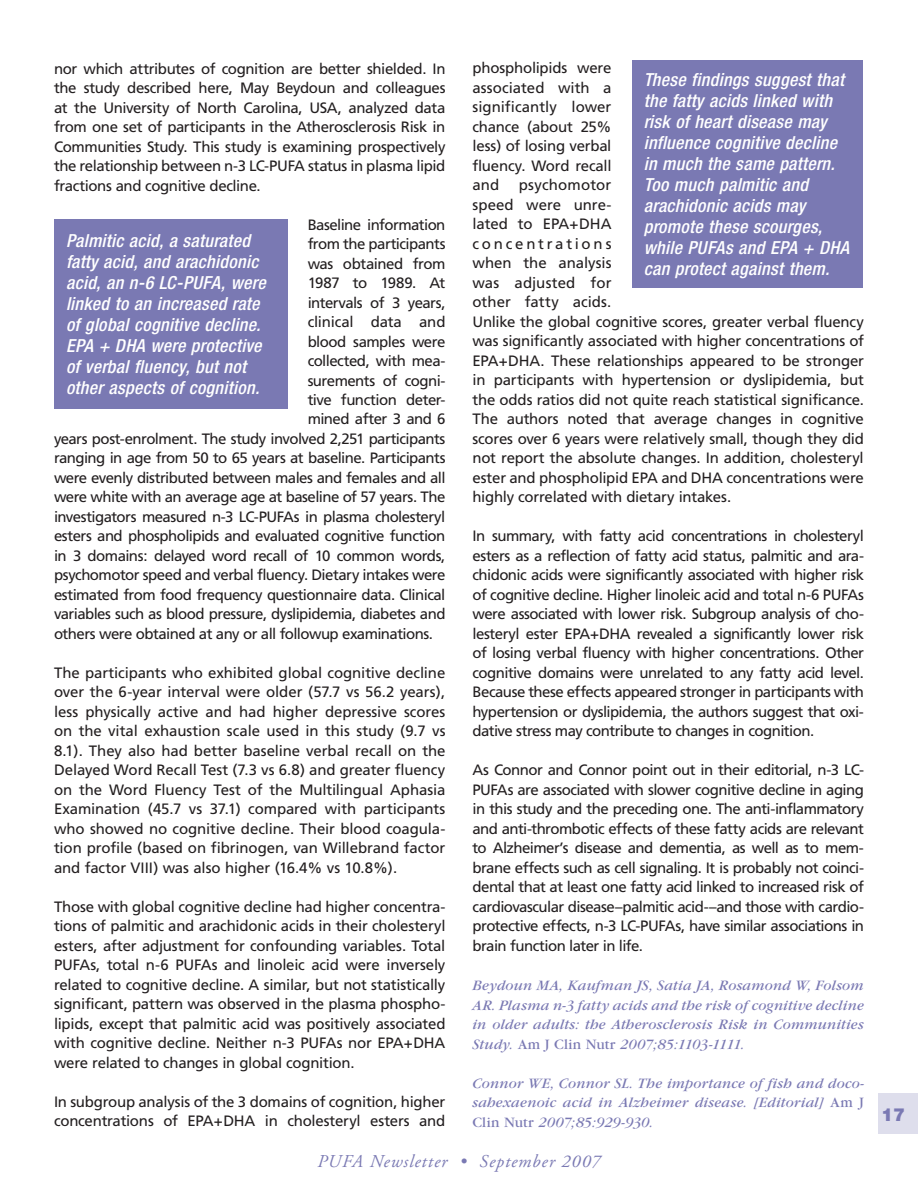
<style>
.page{position:relative;width:918px;height:1188px;background:#fff}
.page>*{position:absolute;margin:0;border:0;box-sizing:border-box;transform-origin:0 0}
.t1{font:italic 500 condensed 18px/21px "Helvetica Neue";letter-spacing:.015em;color:#fff}
.t2{font:italic 18px "Adobe Garamond";letter-spacing:.055em;color:#7a79b3}
.t3{font:900 18px "Helvetica Neue";color:#7a79b3}
.t4{font:15px/19.5px "Frutiger";letter-spacing:-.025em;color:#231f20;text-align:justify}
.t5{font:italic 15px/19.5px "Garamond";letter-spacing:.01em;color:#7a79b3;text-align:justify}
.s1{font-style:normal}
</style>
<div class="page">
<div style="left:878px;top:1094px;width:40px;height:40px;background:#dedeec"></div>
<div style="left:54px;top:219px;width:233px;height:190px;background:#7a79b3"></div>
<div style="left:632px;top:60px;width:230px;height:227px;background:#7a79b3"></div>
<p class="t4" style="left:54px;top:60px;width:393px">nor which attributes of cognition are better shielded. In the study described here, May Beydoun and colleagues at the University of North Carolina, USA, analyzed data from one set of participants in the Atherosclerosis Risk in Communities Study. This study is examining prospectively the relationship between n-3 LC-PUFA status in plasma lipid fractions and cognitive decline.</p>
<p class="t4" style="left:308px;top:216px;width:139px">Baseline information</p>
<p class="t4" style="left:308px;top:235px;width:139px">from the participants</p>
<p class="t4" style="left:308px;top:255px;width:139px">was obtained from</p>
<p class="t4" style="left:308px;top:274px;width:139px">1987 to 1989. At</p>
<p class="t4" style="left:308px;top:294px;width:139px">intervals of 3 years,</p>
<p class="t4" style="left:308px;top:313px;width:139px">clinical data and</p>
<p class="t4" style="left:308px;top:333px;width:139px">blood samples were</p>
<p class="t4" style="left:308px;top:352px;width:139px">collected, with mea-</p>
<p class="t4" style="left:308px;top:372px;width:139px">surements of cogni-</p>
<p class="t4" style="left:308px;top:391px;width:139px">tive function deter-</p>
<p class="t4" style="left:308px;top:411px;width:139px">mined after 3 and 6</p>
<p class="t4" style="left:54px;top:430px;width:393px">years post-enrolment. The study involved 2,251 participants</p>
<p class="t4" style="left:54px;top:450px;width:393px">ranging in age from 50 to 65 years at baseline. Participants</p>
<p class="t4" style="left:54px;top:469px;width:393px">were evenly distributed between males and females and all</p>
<p class="t4" style="left:54px;top:489px;width:393px">were white with an average age at baseline of 57 years. The</p>
<p class="t4" style="left:54px;top:508px;width:393px">investigators measured n-3 LC-PUFAs in plasma cholesteryl</p>
<p class="t4" style="left:54px;top:528px;width:393px">esters and phospholipids and evaluated cognitive function</p>
<p class="t4" style="left:54px;top:547px;width:393px">in 3 domains: delayed word recall of 10 common words,</p>
<p class="t4" style="left:54px;top:567px;width:393px">psychomotor speed and verbal fluency. Dietary intakes were</p>
<p class="t4" style="left:54px;top:586px;width:393px">estimated from food frequency questionnaire data. Clinical</p>
<p class="t4" style="left:54px;top:606px;width:393px">variables such as blood pressure, dyslipidemia, diabetes and</p>
<p class="t4" style="left:54px;top:625px;width:381px">others were obtained at any or all followup examinations.</p>
<p class="t4" style="left:54px;top:664px;width:393px">The participants who exhibited global cognitive decline over the 6-year interval were older (57.7 vs 56.2 years), less physically active and had higher depressive scores on the vital exhaustion scale used in this study (9.7 vs 8.1). They also had better baseline verbal recall on the Delayed Word Recall Test (7.3 vs 6.8) and greater fluency on the Word Fluency Test of the Multilingual Aphasia Examination (45.7 vs 37.1) compared with participants who showed no cognitive decline. Their blood coagula&shy;tion profile (based on fibrinogen, van Willebrand factor and factor VIII) was also higher (16.4% vs 10.8%).</p>
<p class="t4" style="left:54px;top:898px;width:393px">Those with global cognitive decline had higher concentra&shy;tions of palmitic and arachidonic acids in their cholesteryl esters, after adjustment for confounding variables. Total PUFAs, total n-6 PUFAs and linoleic acid were inversely related to cognitive decline. A similar, but not statistically significant, pattern was observed in the plasma phospho&shy;lipids, except that palmitic acid was positively associated with cognitive decline. Neither n-3 PUFAs nor EPA+DHA were related to changes in global cognition.</p>
<p class="t4" style="left:54px;top:1093px;width:393px">In subgroup analysis of the 3 domains of cognition, higher concentrations of EPA+DHA in cholesteryl esters and</p>
<p class="t1" style="left:66px;top:232px;width:201px">Palmitic acid, a saturated fatty acid, and arachidonic acid, an n-6 LC-PUFA, were linked to an increased rate of global cognitive decline.<br>EPA + DHA were protective of verbal fluency, but not other aspects of cognition.</p>
<p class="t4" style="left:472px;top:60px;width:141px">phospholipids were associated with a significantly lower chance (about 25% less) of losing verbal fluency. Word recall and</p>
<p class="t1" style="left:644px;top:71px;width:207px">These findings suggest that the fatty acids linked with risk of heart disease may influence cognitive decline in much the same pattern.<br>Too much palmitic and arachidonic acids may promote these scourges, while PUFAs and EPA + DHA can protect against them.</p>
<p class="t4" style="left:472px;top:177px;width:393px;text-align:left;text-indent:46px">psychomotor<br>speed were unre-<br>lated to EPA+DHA<br>concentrations<br>when the analysis<br>was adjusted for<br>other fatty acids.<br>Unlike the global cognitive scores, greater verbal fluency was significantly associated with higher concentrations of EPA+DHA. These relationships appeared to be stronger in participants with hypertension or dyslipidemia, but the odds ratios did not quite reach statistical significance.<br>The authors noted that average changes in cognitive scores over 6 years were relatively small, though they did not report the absolute changes. In addition, cholesteryl ester and phospholipid EPA and DHA concentrations were highly correlated with dietary intakes.</p>
<p class="t4" style="left:472px;top:528px;width:393px">In summary, with fatty acid concentrations in cholesteryl esters as a reflection of fatty acid status, palmitic and ara&shy;chidonic acids were significantly associated with higher risk of cognitive decline. Higher linoleic acid and total n-6 PUFAs were associated with lower risk. Subgroup analysis of cho&shy;lesteryl ester EPA+DHA revealed a significantly lower risk of losing verbal fluency with higher concentrations. Other cognitive domains were unrelated to any fatty acid level.<br>Because these effects appeared stronger in participants with hypertension or dyslipidemia, the authors suggest that oxi&shy;dative stress may contribute to changes in cognition.</p>
<p class="t4" style="left:472px;top:762px;width:393px">As Connor and Connor point out in their editorial, n-3 LC-PUFAs are associated with slower cognitive decline in aging in this study and the preceding one. The anti-inflammatory and anti-thrombotic effects of these fatty acids are relevant to Alzheimer’s disease and dementia, as well as to mem&shy;brane effects such as cell signaling. It is probably not coinci&shy;dental that at least one fatty acid linked to increased risk of cardiovascular disease–palmitic acid-–and those with cardio&shy;protective effects, n-3 LC-PUFAs, have similar associations in brain function later in life.</p>
<p class="t5" style="left:472px;top:977px;width:393px">Beydoun MA, Kaufman JS, Satia JA, Rosamond W, Folsom AR. Plasma n-3 fatty acids and the risk of cognitive decline in older adults: the Atherosclerosis Risk in Communities Study. <span class="s1">Am J Clin Nutr</span> 2007;85:1103-1111.</p>
<p class="t5" style="left:472px;top:1074px;width:393px">Connor WE, Connor SL. The importance of fish and doco&shy;sahexaenoic acid in Alzheimer disease. [Editorial] <span class="s1">Am J Clin Nutr</span> 2007;85:929-930.</p>
<p class="t2" style="left:317px;top:1154px;width:285px">PUFA Newsletter • September 2007</p>
<p class="t3" style="left:881px;top:1108px;width:26px">17</p>
</div>
